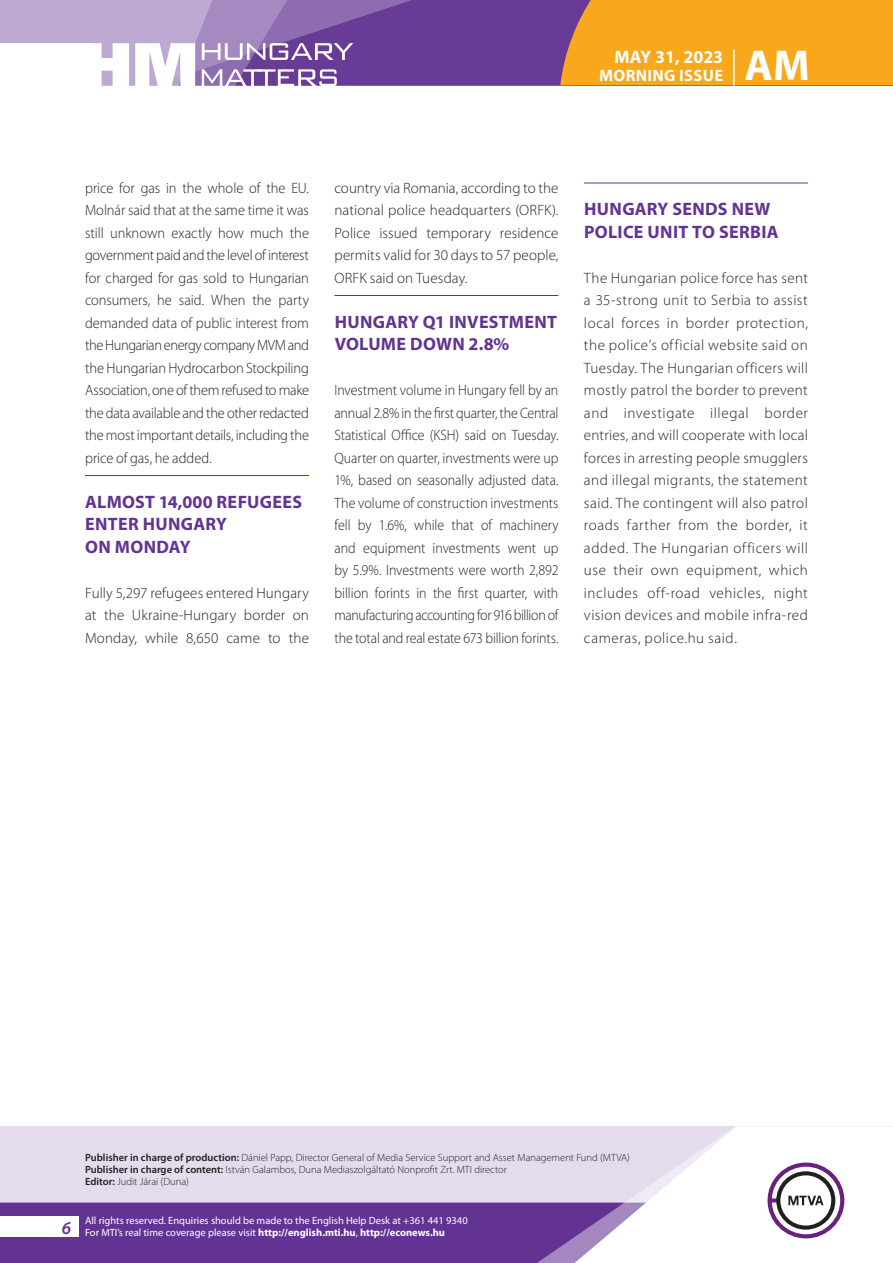
<style>
.page{position:relative;width:893px;height:1263px;background:#fff}
.page>*{position:absolute;margin:0;border:0;box-sizing:border-box;transform-origin:0 0}
.t1{font:700 43.35px "Myriad Pro";color:#fff}
._01_cimsor{font:700 18px/22.5px "Myriad Pro";letter-spacing:.015em;color:#623393}
.t2{font:700 18px "Myriad Pro";color:#fff}
.t3{font:700 16.5px "Myriad Pro";letter-spacing:.02em;color:#fff}
._03_kenyer_szöveg-1{font:300 15px/22.5px "Myriad Pro";letter-spacing:.005em;color:#231f20;text-align:justify}
._03_kenyer_szöveg-1-2{font:300 15px/22.5px "Myriad Pro";letter-spacing:.005em;color:#231f20;text-align:justify;scale:.93 1}
._03_kenyer_szöveg-1-3{font:300 15px/22.5px "Myriad Pro";letter-spacing:.005em;color:#231f20;text-align:justify;scale:.96 1}
.t4{font:300 10.5px "Myriad Pro";color:#231f20}
.t5{font:10.5px/12px "Myriad Pro";color:#fff}
.s1{font-weight:600}
.s2{font-weight:700}
</style>
<div class="page">
<div style="left:0;top:1126px;width:893px;height:137px;background:#e4dcec"></div>
<div style="left:0;top:1202px;width:506px;height:61px;background:#623393"></div>
<div style="left:506px;top:1202px;width:43px;height:61px;background:#623393"></div>
<svg style="left:549px;top:1126px;width:344px;height:137px;fill:#fff"></svg>
<svg style="left:767px;top:1162px;width:77px;height:76px;background:#c5b8c8"></svg>
<div style="left:0;top:1216px;width:79px;height:20px;background:#fff"></div>
<div style="left:0;top:0;width:893px;height:85px;background:#683b97"></div>
<div style="left:560px;top:0;width:333px;height:85px;background:#f9a71b"></div>
<hr style="left:733px;top:49px;width:2px;height:37px;background:#fff">
<svg style="left:0;top:0;width:479px;height:86px"></svg>
<hr style="left:85px;top:475px;width:224px;height:1px;background:#623393">
<hr style="left:334px;top:295px;width:224px;height:1px;background:#623393">
<hr style="left:584px;top:183px;width:224px;height:1px;background:#623393">
<p class="t2" style="left:614px;top:45px;width:110px">May 31, 2023</p>
<p class="t3" style="left:599px;top:65px;width:125px">MORNING ISSUE</p>
<h1 class="t1" style="left:745px;top:37px;width:67px">AM</h1>
<p class="_03_kenyer_szöveg-1-3" style="left:85px;top:176px;width:235px">price for gas in the whole of the EU.<br>Molnár said that at the same time it was still unknown exactly how much the government paid and the level of interest for charged for gas sold to Hungarian consumers, he said. When the party demanded data of public interest from the Hungarian energy company MVM and the Hungarian Hydrocarbon Stockpiling Association, one of them refused to make the data available and the other redacted the most important details, including the price of gas, he added.</p>
<p class="_01_cimsor" style="left:85px;top:490px;width:218px">ALMOST 14,000 REFUGEES<br>ENTER HUNGARY<br>ON MONDAY</p>
<p class="_03_kenyer_szöveg-1" style="left:85px;top:581px;width:225px">Fully 5,297 refugees entered Hungary at the Ukraine-Hungary border on Monday, while 8,650 came to the</p>
<p class="_03_kenyer_szöveg-1" style="left:334px;top:176px;width:225px">country via Romania, according to the national police headquarters (ORFK).<br>Police issued temporary residence permits valid for 30 days to 57 people, ORFK said on Tuesday.</p>
<p class="_01_cimsor" style="left:335px;top:310px;width:224px">HUNGARY Q1 INVESTMENT<br>VOLUME DOWN 2.8%</p>
<p class="_03_kenyer_szöveg-1-2" style="left:334px;top:379px;width:242px">Investment volume in Hungary fell by an annual 2.8% in the first quarter, the Central Statistical Office (KSH) said on Tuesday.<br>Quarter on quarter, investments were up 1%, based on seasonally adjusted data.<br>The volume of construction investments fell by 1.6%, while that of machinery and equipment investments went up by 5.9%. Investments were worth 2,892 billion forints in the first quarter, with manufacturing accounting for 916 billion of the total and real estate 673 billion forints.</p>
<p class="_01_cimsor" style="left:584px;top:197px;width:195px">HUNGARY SENDS NEW<br>POLICE UNIT TO SERBIA</p>
<p class="_03_kenyer_szöveg-1" style="left:584px;top:266px;width:225px">The Hungarian police force has sent a 35-strong unit to Serbia to assist local forces in border protection, the police’s official website said on Tuesday. The Hungarian officers will mostly patrol the border to prevent and investigate illegal border entries, and will cooperate with local forces in arresting people smugglers and illegal migrants, the statement said. The contingent will also patrol roads farther from the border, it added. The Hungarian officers will use their own equipment, which includes off-road vehicles, night vision devices and mobile infra-red cameras, police.hu said.</p>
<p class="t4" style="left:85px;top:1151px;width:546px"><span class="s1">Publisher in charge of production:</span> Dániel Papp, Director General of Media Service Support and Asset Management Fund (MTVA)</p>
<p class="t4" style="left:85px;top:1163px;width:423px"><span class="s1">Publisher in charge of content:</span> István Galambos, Duna Mediaszolgáltató Nonprofit Zrt. MTI director</p>
<p class="t4" style="left:85px;top:1175px;width:105px"><span class="s1">Editor:</span> Judit Járai (Duna)</p>
<p class="t5" style="left:62px;top:1214px;width:407px;text-indent:23px">All rights reserved. Enquiries should be made to the English Help Desk at +361 441 9340<br><sup>6</sup> For MTI’s real time coverage please visit <span class="s2">http://english.mti.hu</span>, <span class="s2">http://econews.hu</span></p>
</div>
